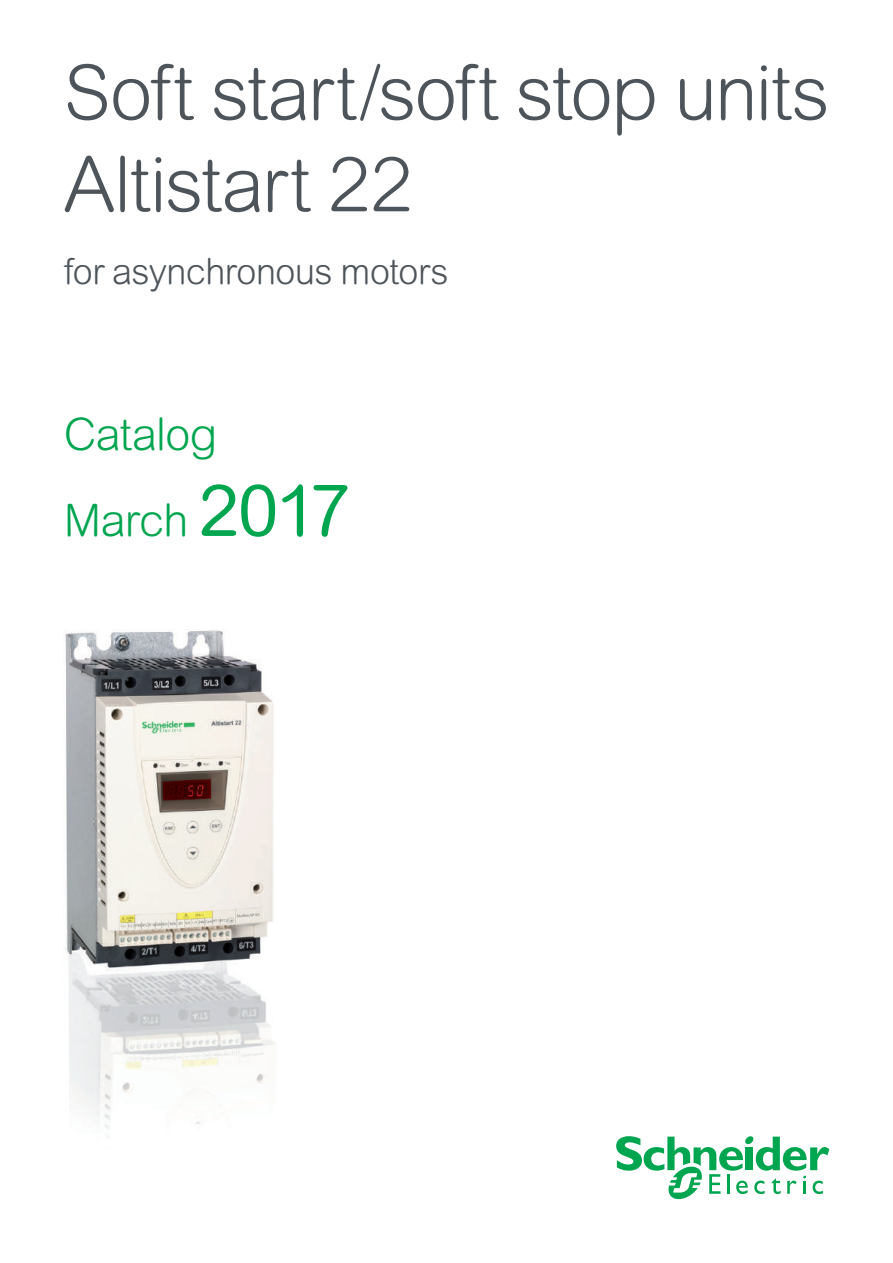
<style>
.page{position:relative;width:893px;height:1263px;background:#fff}
.page>*{position:absolute;margin:0;border:0;box-sizing:border-box;transform-origin:0 0}
.t1{font:300 76.5px/91.8px "Arial Rounded MT Pro";letter-spacing:-.02em;color:#4d545a}
.t2{font:300 45px/86.4px "Arial Rounded MT Pro";letter-spacing:-.01em;color:#00a54f}
.t3{font:300 36px "Arial Rounded MT Pro";letter-spacing:-.01em;color:#4d545a}
.s1{font-weight:400;font-size:72px}
</style>
<div class="page">
<svg style="left:616px;top:1136px;width:213px;height:63px"></svg>
<img style="left:64px;top:629px;width:211px;height:509px">
<p class="t1" style="left:64px;top:50px;width:767px">Soft start/soft stop units<br>Altistart 22</p>
<p class="t3" style="left:64px;top:251px;width:386px">for asynchronous motors</p>
<p class="t2" style="left:64px;top:392px;width:289px">Catalog<br>March <span class="s1">2017</span></p>
</div>
